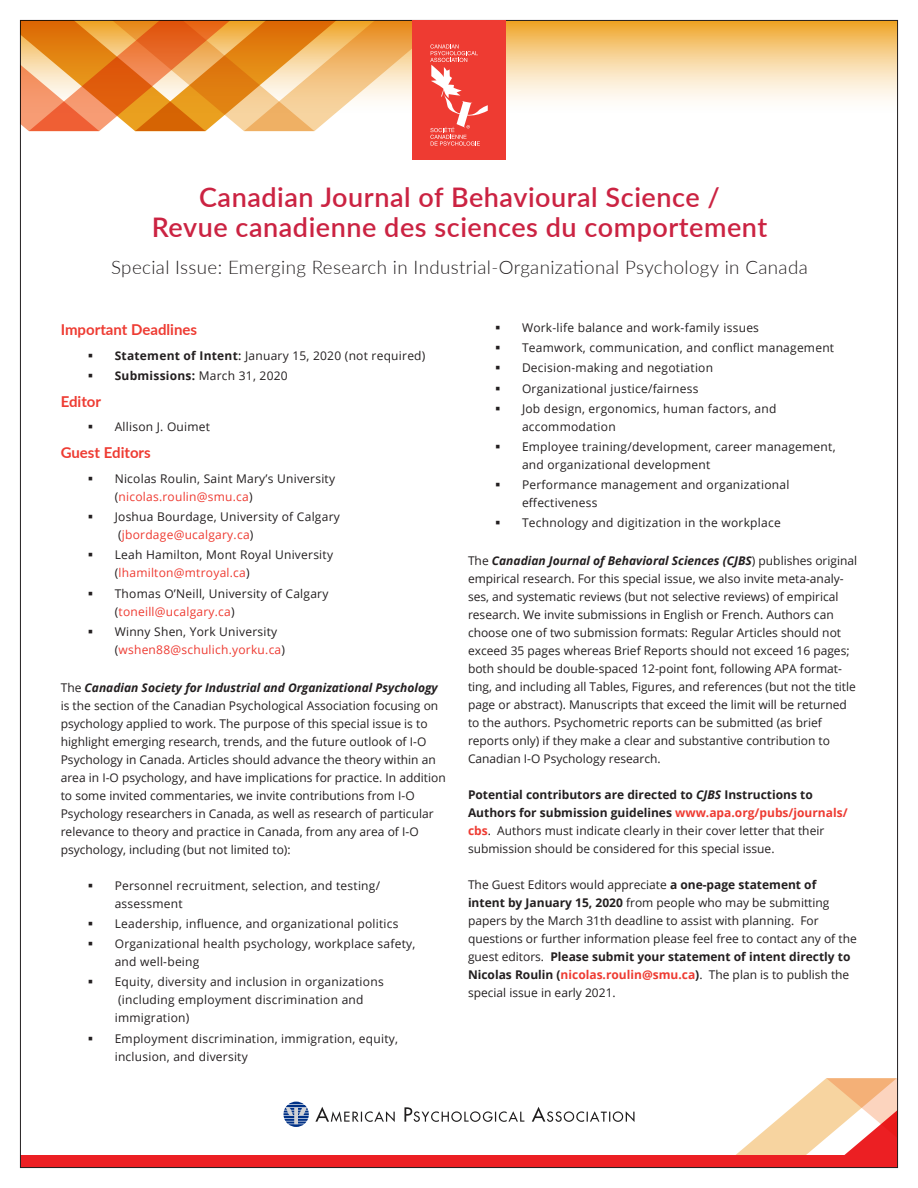
<style>
.page{position:relative;width:918px;height:1188px;background:#fff}
.page>*{position:absolute;margin:0;border:0;box-sizing:border-box;transform-origin:0 0}
.t1{font:600 27px "Lato";letter-spacing:.02em;color:#cb2342}
.Intro_Text{font:300 18.75px "Lato";letter-spacing:.02em;color:#231f20}
.Header_1{font:700 15px "Lato";color:#ee3b32}
.t2{font:12px/18px "Open Sans";color:#231f20}
.t3{font:12px/18px "Open Sans";letter-spacing:.02em;color:#231f20}
.t4{font:700 12px "Open Sans";letter-spacing:.02em;color:#231f20}
.s1{font-weight:700}
.s2{font-weight:600}
.s3{font-weight:400}
.s4{color:#ee3b32}
.s5{font-weight:700;font-style:italic}
.s6{font-weight:700;color:#ee3b32}
</style>
<div class="page">
<svg style="left:723px;top:1078px;width:173px;height:78px"></svg>
<svg style="left:284px;top:1102px;width:25px;height:25px"></svg>
<svg style="left:315px;top:1107px;width:319px;height:15px"></svg>
<div style="left:20px;top:1156px;width:878px;height:12px;background:#ec1f23"></div>
<svg style="left:506px;top:22px;width:390px;height:78px;background:#f7d59c"></svg>
<svg style="left:20px;top:20px;width:392px;height:111px;background:#eaa25a"></svg>
<div style="left:412px;top:20px;width:94px;height:140px;background:#ee3b32"></div>
<svg style="left:430px;top:44px;width:58px;height:102px"></svg>
<h1 class="t1" style="left:199px;top:178px;width:522px">Canadian Journal of Behavioural Science /</h1>
<h1 class="t1" style="left:152px;top:208px;width:617px">Revue canadienne des sciences du comportement</h1>
<p class="Intro_Text" style="left:111px;top:254px;width:698px">Special Issue: Emerging Research in Industrial-Organizational Psychology in Canada</p>
<p class="Header_1" style="left:61px;top:318px;width:138px">Important Deadlines</p>
<p class="t3" style="left:115px;top:346px;width:312px"><span class="s1">Statement of Intent</span><span class="s2">:</span> January 15, 2020 (not required)</p>
<p class="t4" style="left:115px;top:367px;width:175px">Submissions: <span class="s3">March 31, 2020</span></p>
<p class="Header_1" style="left:61px;top:390px;width:42px">Editor</p>
<p class="t3" style="left:115px;top:418px;width:97px">Allison J. Ouimet</p>
<p class="Header_1" style="left:61px;top:442px;width:92px">Guest Editors</p>
<p class="t3" style="left:115px;top:469px;width:222px">Nicolas Roulin, Saint Mary’s University (<span class="s4">nicolas.roulin@smu.ca</span>)</p>
<p class="t3" style="left:115px;top:508px;width:227px">Joshua Bourdage, University of Calgary (<span class="s4">jbordage@ucalgary.ca</span>)</p>
<p class="t3" style="left:115px;top:546px;width:220px">Leah Hamilton, Mont Royal University (<span class="s4">lhamilton@mtroyal.ca</span>)</p>
<p class="t3" style="left:115px;top:584px;width:215px">Thomas O’Neill, University of Calgary (<span class="s4">toneill@ucalgary.ca</span>)</p>
<p class="t3" style="left:115px;top:622px;width:172px">Winny Shen, York University (<span class="s4">wshen88@schulich.yorku.ca</span>)</p>
<p class="t2" style="left:61px;top:678px;width:387px">The <span class="s5">Canadian Society for Industrial and Organizational Psychology </span>is the section of the Canadian Psychological Association focusing on psychology applied to work. The purpose of this special issue is to highlight emerging research, trends, and the future outlook of I-O Psychology in Canada. Articles should advance the theory within an area in I-O psychology, and have implications for practice. In addition to some invited commentaries, we invite contributions from I-O Psychology researchers in Canada, as well as research of particular relevance to theory and practice in Canada, from any area of I-O psychology, including (but not limited to):</p>
<p class="t3" style="left:115px;top:876px;width:267px">Personnel recruitment, selection, and testing/ assessment</p>
<p class="t3" style="left:115px;top:914px;width:285px">Leadership, influence, and organizational politics</p>
<p class="t3" style="left:115px;top:935px;width:302px">Organizational health psychology, workplace safety, and well-being</p>
<p class="t3" style="left:115px;top:973px;width:271px">Equity, diversity and inclusion in organizations (including employment discrimination and immigration)</p>
<p class="t3" style="left:115px;top:1029px;width:285px">Employment discrimination, immigration, equity, inclusion, and diversity</p>
<p class="t3" style="left:522px;top:318px;width:239px">Work-life balance and work-family issues</p>
<p class="t3" style="left:522px;top:339px;width:314px">Teamwork, communication, and conflict management</p>
<p class="t3" style="left:522px;top:359px;width:193px">Decision-making and negotiation</p>
<p class="t3" style="left:522px;top:379px;width:178px">Organizational justice/fairness</p>
<p class="t3" style="left:522px;top:399px;width:256px">Job design, ergonomics, human factors, and accommodation</p>
<p class="t3" style="left:522px;top:437px;width:315px">Employee training/development, career management, and organizational development</p>
<p class="t3" style="left:522px;top:475px;width:269px">Performance management and organizational effectiveness</p>
<p class="t3" style="left:522px;top:513px;width:260px">Technology and digitization in the workplace</p>
<p class="t2" style="left:468px;top:552px;width:391px">The <span class="s5">Canadian Journal of Behavioral Sciences (CJBS</span>) publishes original empirical research. For this special issue, we also invite meta-analy&shy;ses, and systematic reviews (but not selective reviews) of empirical research. We invite submissions in English or French. Authors can choose one of two submission formats: Regular Articles should not exceed 35 pages whereas Brief Reports should not exceed 16 pages; both should be double-spaced 12-point font, following APA format&shy;ting, and including all Tables, Figures, and references (but not the title page or abstract). Manuscripts that exceed the limit will be returned to the authors. Psychometric reports can be submitted (as brief reports only) if they make a clear and substantive contribution to Canadian I-O Psychology research.</p>
<p class="t2" style="left:468px;top:786px;width:381px"><span class="s1">Potential contributors are directed to</span> <span class="s5">CJBS</span> <span class="s1">Instructions to Authors for submission guidelines</span> <span class="s6">www.apa.org/pubs/journals/ cbs</span>. Authors must indicate clearly in their cover letter that their submission should be considered for this special issue.</p>
<p class="t2" style="left:468px;top:876px;width:390px">The Guest Editors would appreciate <span class="s1">a one-page statement of<br>intent by January 15, 2020</span> from people who may be submitting papers by the March 31th deadline to assist with planning. For questions or further information please feel free to contact any of the guest editors. <span class="s1">Please submit your statement of intent directly to Nicolas Roulin (</span><span class="s6">nicolas.roulin@smu.ca</span><span class="s1">)</span>. The plan is to publish the special issue in early 2021.</p>
</div>
